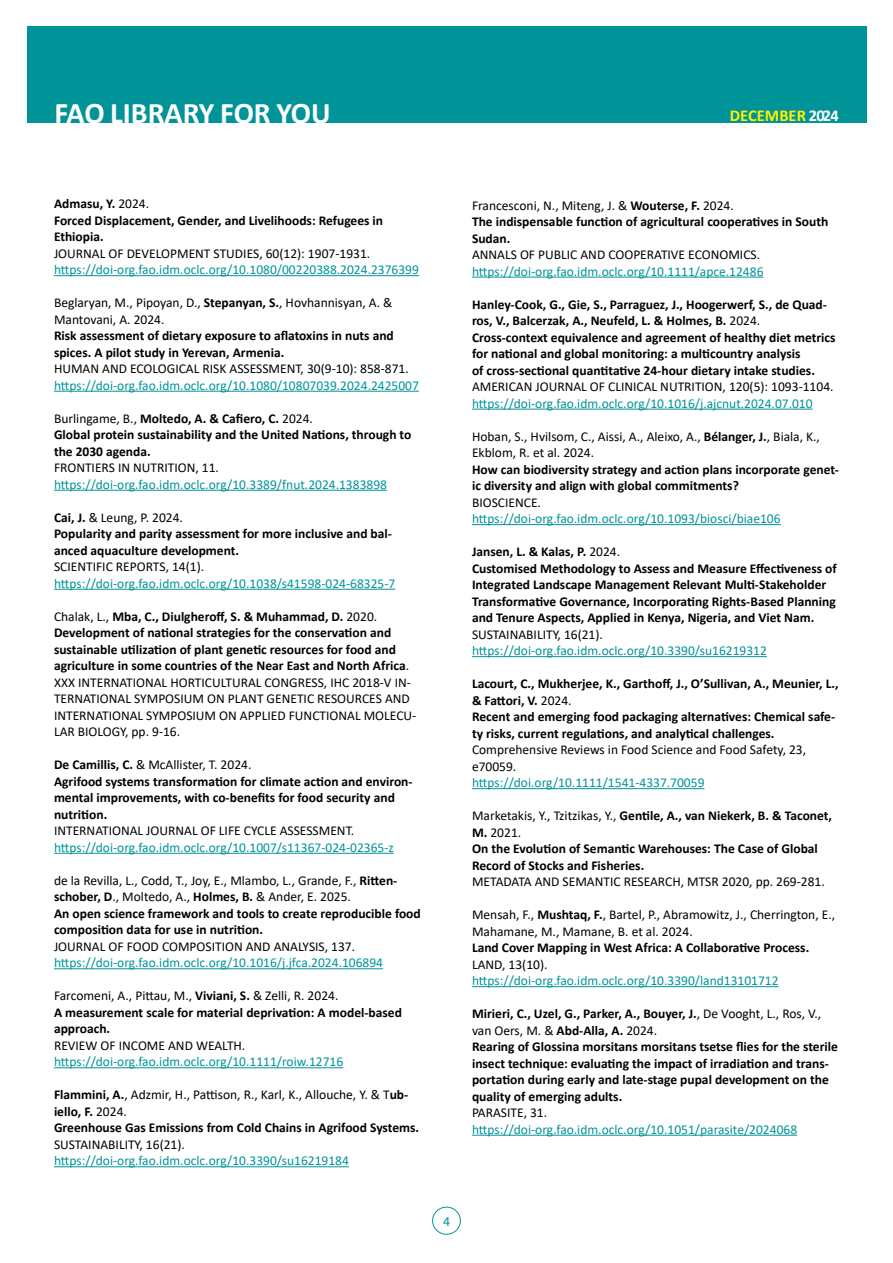
<style>
.page{position:relative;width:893px;height:1263px;background:#fff}
.page>*{position:absolute;margin:0;border:0;box-sizing:border-box;transform-origin:0 0}
.t1{font:700 30px "Calibri";color:#fff}
.t2{font:700 16.5px "Calibri";color:#fff200}
.t3{font:700 13.5px/16.5px "Calibri";color:#000}
.t4{font:13.5px "Calibri";color:#009499}
.t5{font:13.5px/16.5px "Calibri";color:#000}
.t6{font:13.5px "Myriad Pro";color:#009499}
.s1{color:#fff}
.s2{font-weight:400}
.s3{font-weight:700}
</style>
<div class="page">
<div style="left:27px;top:26px;width:839px;height:97px;background:#009499"></div>
<div style="left:432px;top:1207px;width:29px;height:28px;border:1px solid #009499;border-radius:50%"></div>
<hr style="left:54px;top:275px;width:365px;height:1px;background:#009499">
<hr style="left:54px;top:391px;width:365px;height:1px;background:#009499">
<hr style="left:54px;top:490px;width:333px;height:1px;background:#009499">
<hr style="left:54px;top:589px;width:341px;height:1px;background:#009499">
<hr style="left:54px;top:853px;width:340px;height:1px;background:#009499">
<hr style="left:54px;top:968px;width:329px;height:1px;background:#009499">
<hr style="left:54px;top:1067px;width:289px;height:1px;background:#009499">
<hr style="left:54px;top:1166px;width:295px;height:1px;background:#009499">
<hr style="left:472px;top:277px;width:291px;height:1px;background:#009499">
<hr style="left:472px;top:409px;width:341px;height:1px;background:#009499">
<hr style="left:472px;top:524px;width:309px;height:1px;background:#009499">
<hr style="left:472px;top:656px;width:295px;height:1px;background:#009499">
<hr style="left:472px;top:788px;width:232px;height:1px;background:#009499">
<hr style="left:472px;top:986px;width:307px;height:1px;background:#009499">
<hr style="left:472px;top:1135px;width:325px;height:1px;background:#009499">
<h1 class="t1" style="left:55px;top:92px;width:278px">FAO LIBRARY FOR YOU</h1>
<p class="t2" style="left:730px;top:104px;width:111px">DECEMBER <span class="s1">2024</span></p>
<p class="t3" style="left:54px;top:195px;width:331px">Admasu, Y. <span class="s2">2024.<br></span>Forced Displacement, Gender, and Livelihoods: Refugees in<br>Ethiopia.</p>
<p class="t5" style="left:54px;top:245px;width:318px">JOURNAL OF DEVELOPMENT STUDIES, 60(12): 1907-1931.</p>
<p class="t4" style="left:54px;top:260px;width:366px">https://doi-org.fao.idm.oclc.org/10.1080/00220388.2024.2376399</p>
<p class="t5" style="left:54px;top:294px;width:340px">Beglaryan, M., Pipoyan, D., <span class="s3">Stepanyan, S.</span>, Hovhannisyan, A. &amp;<br>Mantovani, A. 2024.</p>
<p class="t3" style="left:54px;top:327px;width:341px">Risk assessment of dietary exposure to aflatoxins in nuts and spices. A pilot study in Yerevan, Armenia.</p>
<p class="t5" style="left:54px;top:360px;width:356px">HUMAN AND ECOLOGICAL RISK ASSESSMENT, 30(9-10): 858-871.</p>
<p class="t4" style="left:54px;top:376px;width:366px">https://doi-org.fao.idm.oclc.org/10.1080/10807039.2024.2425007</p>
<p class="t3" style="left:54px;top:410px;width:359px"><span class="s2">Burlingame, B.,</span> Moltedo, A. &amp; Cafiero, C. <span class="s2">2024.<br></span>Global protein sustainability and the United Nations, through to the 2030 agenda.</p>
<p class="t5" style="left:54px;top:459px;width:167px">FRONTIERS IN NUTRITION, 11.</p>
<p class="t4" style="left:54px;top:475px;width:335px">https://doi-org.fao.idm.oclc.org/10.3389/fnut.2024.1383898</p>
<p class="t3" style="left:54px;top:509px;width:339px">Cai, J. <span class="s2">&amp; Leung, P. 2024.<br></span>Popularity and parity assessment for more inclusive and bal&shy;anced aquaculture development.</p>
<p class="t5" style="left:54px;top:558px;width:152px">SCIENTIFIC REPORTS, 14(1).</p>
<p class="t4" style="left:54px;top:574px;width:343px">https://doi-org.fao.idm.oclc.org/10.1038/s41598-024-68325-7</p>
<p class="t3" style="left:54px;top:608px;width:364px"><span class="s2">Chalak, L.,</span> Mba, C., Diulgheroff, S. &amp; Muhammad, D. <span class="s2">2020.<br></span>Development of national strategies for the conservation and sustainable utilization of plant genetic resources for food and agriculture in some countries of the Near East and North Africa<span class="s2">.<br>XXX INTERNATIONAL HORTICULTURAL CONGRESS, IHC 2018-V IN-TERNATIONAL SYMPOSIUM ON PLANT GENETIC RESOURCES AND INTERNATIONAL SYMPOSIUM ON APPLIED FUNCTIONAL MOLECU-LAR BIOLOGY, pp. 9-16.</span></p>
<p class="t3" style="left:54px;top:756px;width:360px">De Camillis, C. <span class="s2">&amp; McAllister, T. 2024.<br></span>Agrifood systems transformation for climate action and environ&shy;mental improvements, with co-benefits for food security and nutrition.</p>
<p class="t5" style="left:54px;top:822px;width:302px">INTERNATIONAL JOURNAL OF LIFE CYCLE ASSESSMENT.</p>
<p class="t4" style="left:54px;top:838px;width:341px">https://doi-org.fao.idm.oclc.org/10.1007/s11367-024-02365-z</p>
<p class="t3" style="left:54px;top:872px;width:368px"><span class="s2">de la Revilla, L., Codd, T., Joy, E., Mlambo, L., Grande, F.,</span> Ritten&shy;schober, D<span class="s2">., Moltedo, A.,</span> Holmes, B. <span class="s2">&amp; Ander, E. 2025.<br></span>An open science framework and tools to create reproducible food composition data for use in nutrition.</p>
<p class="t5" style="left:54px;top:937px;width:303px">JOURNAL OF FOOD COMPOSITION AND ANALYSIS, 137.</p>
<p class="t4" style="left:54px;top:953px;width:331px">https://doi-org.fao.idm.oclc.org/10.1016/j.jfca.2024.106894</p>
<p class="t3" style="left:54px;top:987px;width:349px"><span class="s2">Farcomeni, A., Pittau, M.,</span> Viviani, S. <span class="s2">&amp; Zelli, R. 2024.<br></span>A measurement scale for material deprivation: A model-based approach.</p>
<p class="t5" style="left:54px;top:1036px;width:193px">REVIEW OF INCOME AND WEALTH.</p>
<p class="t4" style="left:54px;top:1052px;width:291px">https://doi-org.fao.idm.oclc.org/10.1111/roiw.12716</p>
<p class="t3" style="left:54px;top:1086px;width:367px">Flammini, A.<span class="s2">, Adzmir, H., Pattison, R., Karl, K., Allouche, Y. &amp; T</span>ub&shy;iello, F. <span class="s2">2024.<br></span>Greenhouse Gas Emissions from Cold Chains in Agrifood Systems.</p>
<p class="t5" style="left:54px;top:1135px;width:132px">SUSTAINABILITY, 16(21).</p>
<p class="t4" style="left:54px;top:1151px;width:296px">https://doi-org.fao.idm.oclc.org/10.3390/su16219184</p>
<p class="t3" style="left:472px;top:197px;width:358px"><span class="s2">Francesconi, N., Miteng, J. &amp;</span> Wouterse, F. <span class="s2">2024.<br></span>The indispensable function of agricultural cooperatives in South<br>Sudan.</p>
<p class="t5" style="left:472px;top:246px;width:290px">ANNALS OF PUBLIC AND COOPERATIVE ECONOMICS.</p>
<p class="t4" style="left:472px;top:262px;width:293px">https://doi-org.fao.idm.oclc.org/10.1111/apce.12486</p>
<p class="t3" style="left:472px;top:296px;width:365px">Hanley-Cook, G., Gie, S., Parraguez, J., Hoogerwerf, S., de Quad&shy;ros, V., Balcerzak, A., Neufeld, L. &amp; Holmes, B. <span class="s2">2024.<br></span>Cross-context equivalence and agreement of healthy diet metrics for national and global monitoring: a multicountry analysis<br>of cross-sectional quantitative 24-hour dietary intake studies.</p>
<p class="t5" style="left:472px;top:378px;width:363px">AMERICAN JOURNAL OF CLINICAL NUTRITION, 120(5): 1093-1104.</p>
<p class="t4" style="left:472px;top:394px;width:342px">https://doi-org.fao.idm.oclc.org/10.1016/j.ajcnut.2024.07.010</p>
<p class="t5" style="left:472px;top:427px;width:349px">Hoban, S., Hvilsom, C., Aissi, A., Aleixo, A., <span class="s3">Bélanger, J.</span>, Biala, K.,<br>Ekblom, R. et al. 2024.</p>
<p class="t3" style="left:472px;top:461px;width:368px">How can biodiversity strategy and action plans incorporate genet&shy;ic diversity and align with global commitments?</p>
<p class="t5" style="left:472px;top:493px;width:70px">BIOSCIENCE.</p>
<p class="t4" style="left:472px;top:509px;width:310px">https://doi-org.fao.idm.oclc.org/10.1093/biosci/biae106</p>
<p class="t3" style="left:472px;top:543px;width:366px">Jansen, L. &amp; Kalas, P. <span class="s2">2024.<br></span>Customised Methodology to Assess and Measure Effectiveness of Integrated Landscape Management Relevant Multi-Stakeholder Transformative Governance, Incorporating Rights-Based Planning and Tenure Aspects, Applied in Kenya, Nigeria, and Viet Nam.</p>
<p class="t5" style="left:472px;top:625px;width:132px">SUSTAINABILITY, 16(21).</p>
<p class="t4" style="left:472px;top:641px;width:296px">https://doi-org.fao.idm.oclc.org/10.3390/su16219312</p>
<p class="t3" style="left:472px;top:675px;width:368px">Lacourt, C., Mukherjee, K., Garthoff, J., O’Sullivan, A., Meunier, L., &amp; Fattori, V. <span class="s2">2024.<br></span>Recent and emerging food packaging alternatives: Chemical safe&shy;ty risks, current regulations, and analytical challenges.</p>
<p class="t5" style="left:472px;top:741px;width:336px">Comprehensive Reviews in Food Science and Food Safety, 23, e70059.</p>
<p class="t4" style="left:472px;top:773px;width:234px">https://doi.org/10.1111/1541-4337.70059</p>
<p class="t3" style="left:472px;top:807px;width:362px"><span class="s2">Marketakis, Y., Tzitzikas, Y.,</span> Gentile, A., van Niekerk, B. &amp; Taconet, M. <span class="s2">2021.<br></span>On the Evolution of Semantic Warehouses: The Case of Global Record of Stocks and Fisheries.</p>
<p class="t5" style="left:472px;top:873px;width:354px">METADATA AND SEMANTIC RESEARCH, MTSR 2020, pp. 269-281.</p>
<p class="t5" style="left:472px;top:906px;width:365px">Mensah, F., <span class="s3">Mushtaq, F.</span>, Bartel, P., Abramowitz, J., Cherrington, E.,<br>Mahamane, M., Mamane, B. et al. 2024.</p>
<p class="t3" style="left:472px;top:939px;width:339px">Land Cover Mapping in West Africa: A Collaborative Process.</p>
<p class="t5" style="left:472px;top:955px;width:77px">LAND, 13(10).</p>
<p class="t4" style="left:472px;top:971px;width:308px">https://doi-org.fao.idm.oclc.org/10.3390/land13101712</p>
<p class="t3" style="left:472px;top:1005px;width:367px">Mirieri, C., Uzel, G., Parker, A., Bouyer, J.<span class="s2">, De Vooght, L., Ros, V., van Oers, M. &amp;</span> Abd-Alla, A. <span class="s2">2024.<br></span>Rearing of Glossina morsitans morsitans tsetse flies for the sterile insect technique: evaluating the impact of irradiation and trans&shy;portation during early and late-stage pupal development on the quality of emerging adults.</p>
<p class="t5" style="left:472px;top:1104px;width:77px">PARASITE, 31.</p>
<p class="t4" style="left:472px;top:1120px;width:327px">https://doi-org.fao.idm.oclc.org/10.1051/parasite/2024068</p>
<p class="t6" style="left:443px;top:1213px;width:8px">4</p>
</div>
